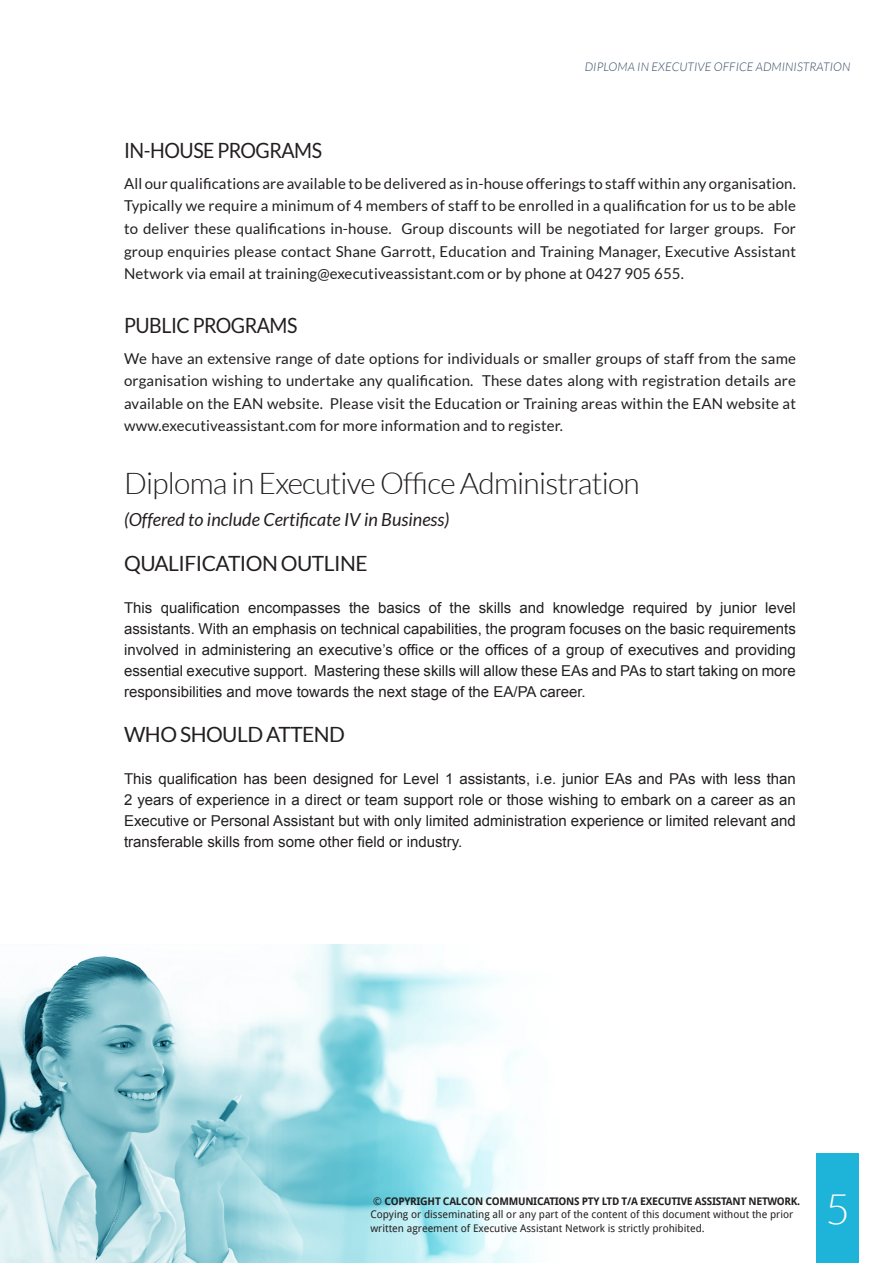
<style>
.page{position:relative;width:893px;height:1263px;background:#fff}
.page>*{position:absolute;margin:0;border:0;box-sizing:border-box;transform-origin:0 0}
.t1{font:300 42px "Lato";color:#fff}
.Headings{font:300 30px "Lato";letter-spacing:-.025em;color:#231f20}
.Effective_Units{font:21px "Lato";letter-spacing:-.025em;color:#231f20}
.Headings-2{font:21px "Lato";letter-spacing:-.025em;color:#231f20;scale:.93 1}
.Effective_Units-2{font:italic 18px "Lato";color:#231f20}
.Effective_Units-3{font:15px/22.5px "Lato";letter-spacing:.01em;color:#231f20;text-align:justify}
.Effective_Units-4{font:15px/21px "Arial";color:#231f20;text-align:justify}
.t2{font:italic 300 12px "Lato";letter-spacing:.01em;color:#324b65}
.t3{font:10.5px/13.5px "Droid Sans";color:#231f20}
.s1{font-weight:700}
</style>
<div class="page">
<img style="left:0;top:944px;width:531px;height:319px">
<div style="left:816px;top:1154px;width:43px;height:109px;background:#1eb3d9"></div>
<p class="t2" style="left:585px;top:60px;width:267px">DIPLOMA IN EXECUTIVE OFFICE ADMINISTRATION</p>
<p class="Headings-2" style="left:124px;top:139px;width:214px">IN-HOUSE PROGRAMS</p>
<p class="Effective_Units-3" style="left:124px;top:172px;width:673px">All our qualifications are available to be delivered as in-house offerings to staff within any organisation.<br>Typically we require a minimum of 4 members of staff to be enrolled in a qualification for us to be able to deliver these qualifications in-house. Group discounts will be negotiated for larger groups. For group enquiries please contact Shane Garrott, Education and Training Manager, Executive Assistant Network via email at training@executiveassistant.com or by phone at 0427 905 655.</p>
<p class="Headings-2" style="left:124px;top:313px;width:188px">PUBLIC PROGRAMS</p>
<p class="Effective_Units-3" style="left:124px;top:347px;width:673px">We have an extensive range of date options for individuals or smaller groups of staff from the same organisation wishing to undertake any qualification. These dates along with registration details are available on the EAN website. Please visit the Education or Training areas within the EAN website at www.executiveassistant.com for more information and to register.</p>
<p class="Headings" style="left:124px;top:467px;width:517px">Diploma in Executive Office Administration</p>
<p class="Effective_Units-2" style="left:124px;top:509px;width:327px">(Offered to include Certificate IV in Business)</p>
<p class="Effective_Units" style="left:124px;top:552px;width:245px">QUALIFICATION OUTLINE</p>
<p class="Effective_Units-4" style="left:124px;top:597px;width:673px">This qualification encompasses the basics of the skills and knowledge required by junior level assistants. With an emphasis on technical capabilities, the program focuses on the basic requirements involved in administering an executive’s office or the offices of a group of executives and providing essential executive support. Mastering these skills will allow these EAs and PAs to start taking on more responsibilities and move towards the next stage of the EA/PA career.</p>
<p class="Effective_Units" style="left:124px;top:723px;width:223px">WHO SHOULD ATTEND</p>
<p class="Effective_Units-4" style="left:124px;top:768px;width:673px">This qualification has been designed for Level 1 assistants, i.e. junior EAs and PAs with less than 2 years of experience in a direct or team support role or those wishing to embark on a career as an Executive or Personal Assistant but with only limited administration experience or limited relevant and transferable skills from some other field or industry.</p>
<p class="t3" style="left:370px;top:1194px;width:431px">© <span class="s1">COPYRIGHT CALCON COMMUNICATIONS PTY LTD T/A EXECUTIVE ASSISTANT NETWORK.<br></span>Copying or disseminating all or any part of the content of this document without the prior written agreement of Executive Assistant Network is strictly prohibited.</p>
<h1 class="t1" style="left:825px;top:1186px;width:26px">5</h1>
</div>
